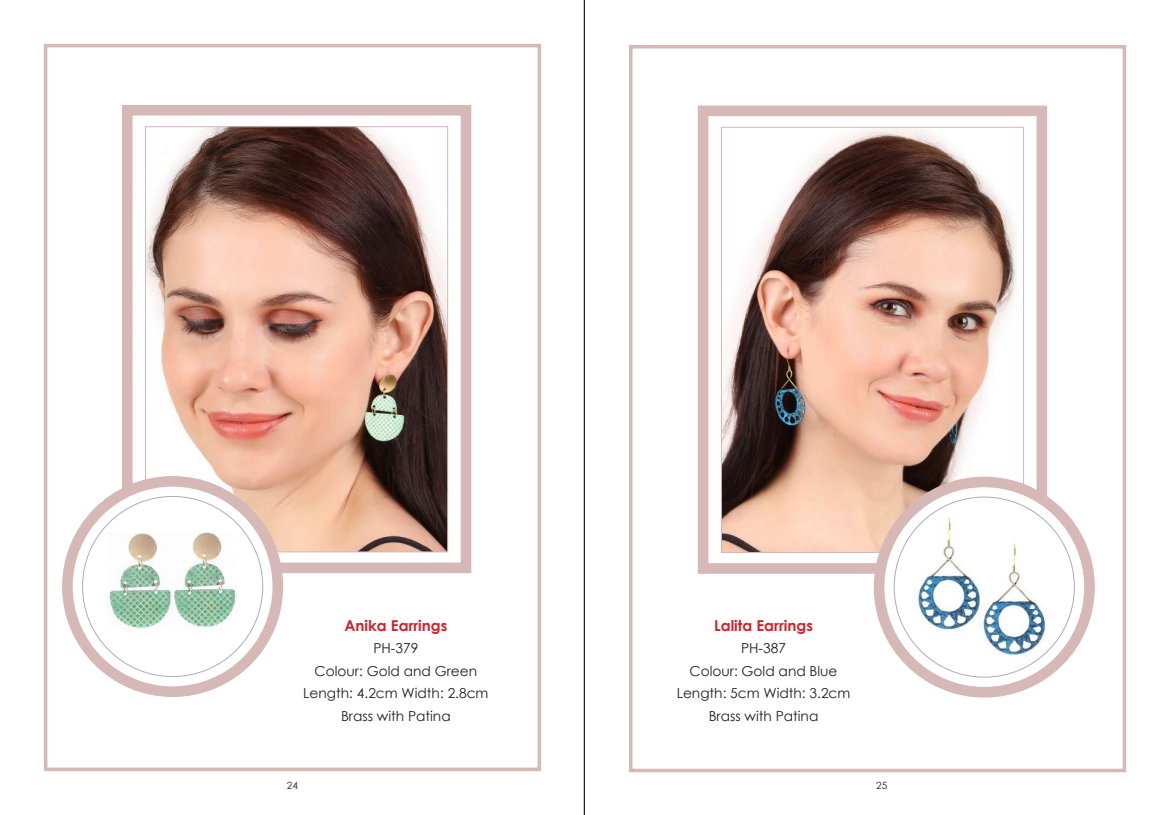
<style>
.page{position:relative;width:1170px;height:815px;background:#fff}
.page>*{position:absolute;margin:0;border:0;box-sizing:border-box;transform-origin:0 0}
.t1{font:700 15px "Century Gothic";color:#d1232a}
.t2{font:13.75px/22.5px "Century Gothic";color:#231f20;text-align:center}
.t3{font:10px "Century Gothic";color:#231f20}
</style>
<div class="page">
<div style="left:122px;top:105px;width:349px;height:468px;background:#fff;border:11px solid #d6b8b6"></div>
<img style="left:147px;top:128px;width:299px;height:422px">
<svg style="left:67px;top:481px;width:211px;height:211px"></svg>
<div style="left:62px;top:476px;width:221px;height:221px;border:11px solid #d6b8b6;border-radius:50%"></div>
<div style="left:82px;top:496px;width:181px;height:181px;background:#fff;border-radius:50%"></div>
<img style="left:106px;top:514px;width:133px;height:133px">
<div style="left:44px;top:44px;width:497px;height:727px;border:4px solid #d6b8b6"></div>
<div style="left:629px;top:45px;width:497px;height:727px;border:4px solid #d6b8b6"></div>
<hr style="left:583px;top:0;width:2px;height:815px;background:#231f20">
<div style="left:697px;top:106px;width:350px;height:468px;background:#fff;border:11px solid #d6b8b6"></div>
<img style="left:723px;top:129px;width:298px;height:422px">
<svg style="left:879px;top:482px;width:210px;height:210px"></svg>
<div style="left:873px;top:477px;width:221px;height:221px;border:11px solid #d6b8b6;border-radius:50%"></div>
<div style="left:894px;top:497px;width:180px;height:180px;background:#fff;border-radius:50%"></div>
<img style="left:911px;top:517px;width:141px;height:141px">
<p class="t1" style="left:344px;top:614px;width:104px">Anika Earrings</p>
<p class="t2" style="left:303px;top:637px;width:187px">PH-379<br>Colour: Gold and Green<br>Length: 4.2cm Width: 2.8cm<br>Brass with Patina</p>
<p class="t1" style="left:714px;top:614px;width:100px">Lalita Earrings</p>
<p class="t2" style="left:676px;top:637px;width:175px">PH-387<br>Colour: Gold and Blue<br>Length: 5cm Width: 3.2cm<br>Brass with Patina</p>
<p class="t3" style="left:287px;top:779px;width:13px">24</p>
<p class="t3" style="left:876px;top:779px;width:13px">25</p>
</div>
